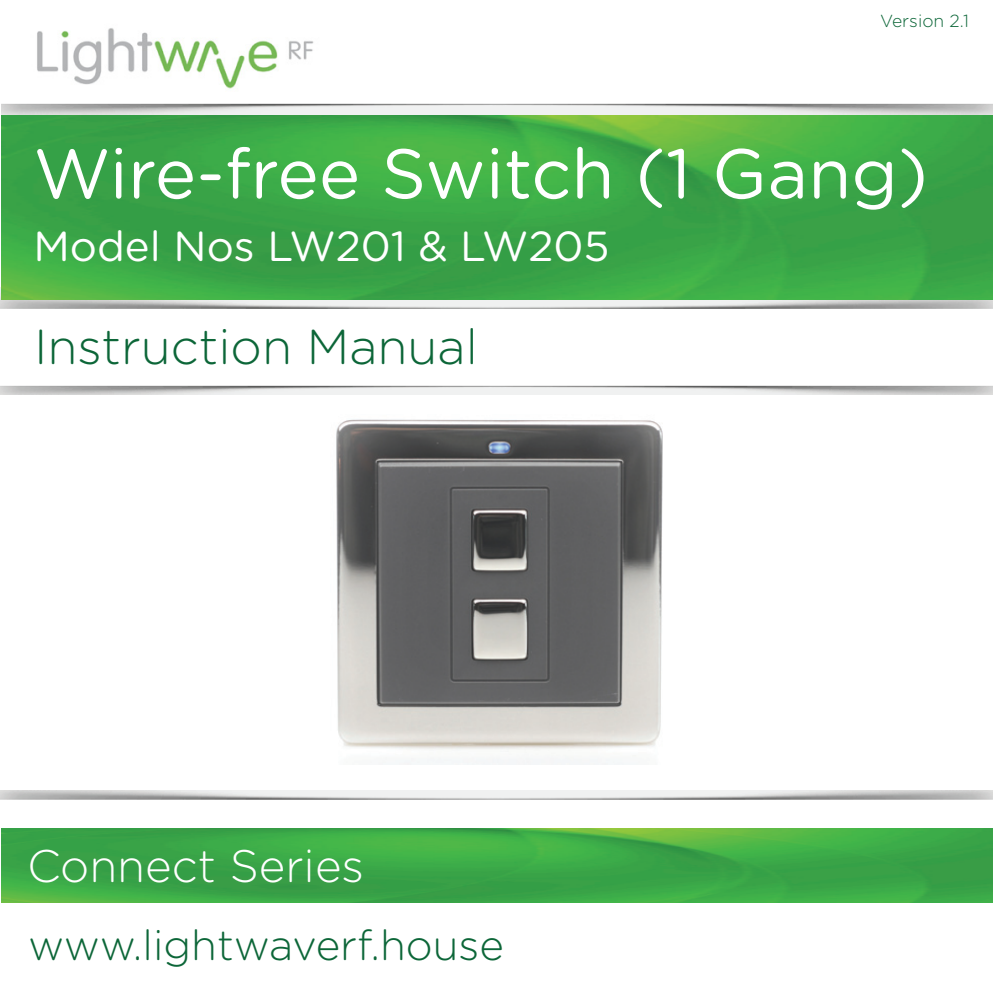
<style>
.page{position:relative;width:993px;height:993px;background:#fff}
.page>*{position:absolute;margin:0;border:0;box-sizing:border-box;transform-origin:0 0}
.t1{font:70px "Gotham Rounded";color:#fff}
.t2{font:300 49px "Gotham Rounded";color:#0c6638}
.t3{font:300 45.5px "Gotham Rounded";color:#fff}
.t4{font:300 42px "Gotham Rounded";color:#0c6638}
.t5{font:42px "Gotham Rounded";color:#fff}
.t6{font:300 17.5px "Gotham Rounded";color:#0c6638}
</style>
<div class="page">
<img style="left:1px;top:828px;width:991px;height:74px">
<img style="left:1px;top:103px;width:991px;height:20px">
<img style="left:0;top:288px;width:992px;height:21px">
<img style="left:1px;top:115px;width:990px;height:184px">
<img style="left:1px;top:385px;width:991px;height:10px">
<img style="left:336px;top:419px;width:327px;height:345px">
<img style="left:37px;top:28px;width:277px;height:61px">
<p class="t6" style="left:879px;top:9px;width:90px">Version 2.1</p>
<p class="t1" style="left:33px;top:125px;width:896px">Wire-free Switch (1 Gang)</p>
<p class="t5" style="left:33px;top:217px;width:577px">Model Nos LW201 &amp; LW205</p>
<p class="t2" style="left:34px;top:313px;width:445px">Instruction Manual</p>
<p class="t3" style="left:27px;top:835px;width:338px">Connect Series</p>
<p class="t4" style="left:28px;top:916px;width:477px">www.lightwaverf.house</p>
</div>
